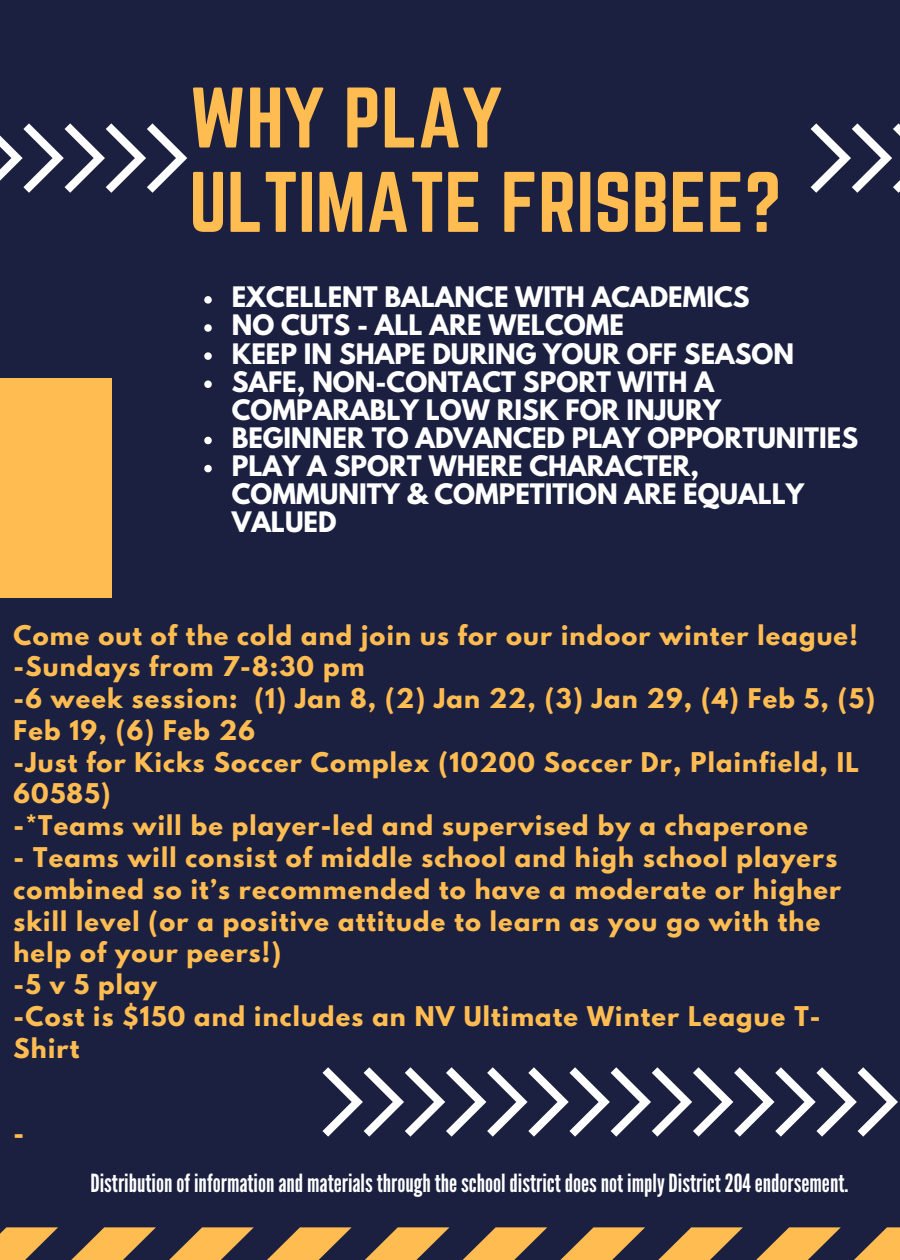
<style>
.page{position:relative;width:900px;height:1260px;background:#1b2040}
.page>*{position:absolute;margin:0;border:0;box-sizing:border-box;transform-origin:0 0}
.t1{font:75px/84.5px "Norwester";color:#ffbc51}
.t2{font:700 25px/28px "League Spartan";color:#fff}
.t3{font:25px "League Gothic";color:#fff}
.t4{font:700 24px/31.8px "League Spartan";letter-spacing:.05em;color:#ffbc51}
</style>
<div class="page">
<svg style="left:204px;top:296px;width:8px;height:8px"></svg>
<svg style="left:204px;top:324px;width:8px;height:8px"></svg>
<svg style="left:204px;top:352px;width:8px;height:8px"></svg>
<svg style="left:204px;top:380px;width:8px;height:8px"></svg>
<svg style="left:204px;top:437px;width:8px;height:7px"></svg>
<svg style="left:204px;top:465px;width:8px;height:7px"></svg>
<svg style="left:0;top:124px;width:187px;height:69px"></svg>
<svg style="left:323px;top:1067px;width:575px;height:70px"></svg>
<div style="left:0;top:379px;width:112px;height:219px;background:#ffbc51"></div>
<svg style="left:0;top:1227px;width:900px;height:33px"></svg>
<svg style="left:811px;top:124px;width:89px;height:69px"></svg>
<h1 class="t1" style="left:189px;top:75px;width:594px">WHY PLAY<br>ULTIMATE FRISBEE?</h1>
<p class="t2" style="left:232px;top:286px;width:628px">EXCELLENT BALANCE WITH ACADEMICS<br>NO CUTS - ALL ARE WELCOME<br>KEEP IN SHAPE DURING YOUR OFF SEASON<br>SAFE, NON-CONTACT SPORT WITH A<br>COMPARABLY LOW RISK FOR INJURY<br>BEGINNER TO ADVANCED PLAY OPPORTUNITIES<br>PLAY A SPORT WHERE CHARACTER,<br>COMMUNITY &amp; COMPETITION ARE EQUALLY<br>VALUED</p>
<p class="t4" style="left:14px;top:622px;width:863px">Come out of the cold and join us for our indoor winter league! -Sundays from 7-8:30 pm<br>-6 week session: (1) Jan 8, (2) Jan 22, (3) Jan 29, (4) Feb 5, (5)<br>Feb 19, (6) Feb 26<br>-Just for Kicks Soccer Complex (10200 Soccer Dr, Plainfield, IL 60585)<br>-*Teams will be player-led and supervised by a chaperone</p>
<p class="t4" style="left:14px;top:845px;width:829px">- Teams will consist of middle school and high school players combined so it’s recommended to have a moderate or higher skill level (or a positive attitude to learn as you go with the help of your peers!)<br>-5 v 5 play<br>-Cost is $150 and includes an NV Ultimate Winter League T-Shirt</p>
<p class="t4" style="left:14px;top:1121px;width:12px">-</p>
<p class="t3" style="left:90px;top:1168px;width:760px">Distributionof informationand materialsthroughtheschooldistrictdoesnot implyDistrict204endorsement.</p>
</div>
